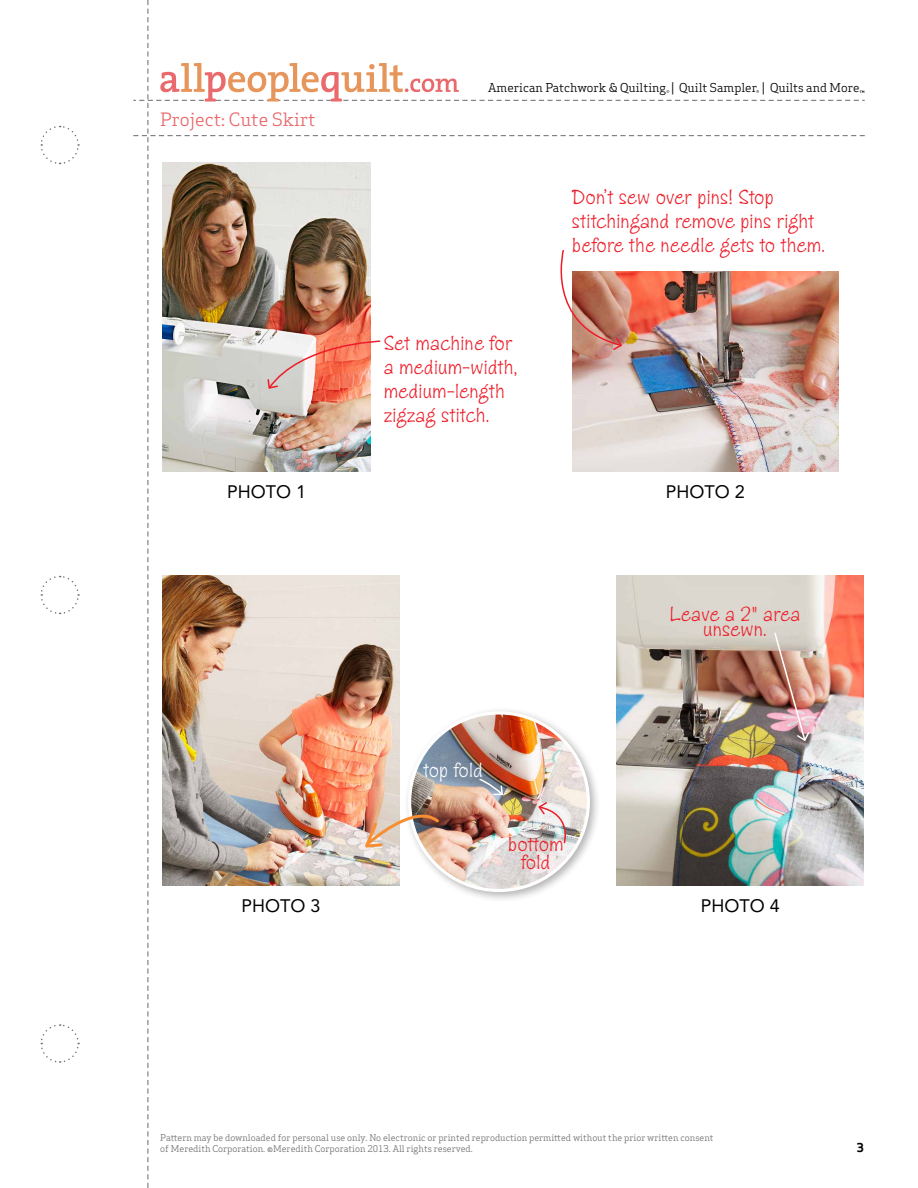
<style>
.page{position:relative;width:918px;height:1188px;background:#fff}
.page>*{position:absolute;margin:0;border:0;box-sizing:border-box;transform-origin:0 0}
.t1{font:21px/24px "Zipty Do Std";letter-spacing:.04em;color:#ed1c28;text-align:center}
.t2{font:21px "Zipty Do Std";letter-spacing:.035em;color:#fff}
.t3{font:18px "Avenir LT Std";color:#000}
.t4{font:18px "Apex Serif";color:#e9696c}
.t5{font:12px "Apex Serif";color:#000}
.t6{font:700 12px "Apex Sans";color:#000}
.t7{font:9px/10.8px "Apex Serif";color:#6d6e71}
</style>
<div class="page">
<svg style="left:40px;top:125px;width:40px;height:40px"></svg>
<svg style="left:40px;top:1024px;width:40px;height:39px"></svg>
<svg style="left:40px;top:575px;width:40px;height:40px"></svg>
<img style="left:133px;top:0;width:732px;height:1188px">
<h2 class="t4" style="left:160px;top:108px;width:157px">Project: Cute Skirt</h2>
<h2 class="t3" style="left:227px;top:482px;width:81px">PHOTO 1</h2>
<h3 class="t5" style="left:488px;top:80px;width:373px">American Patchwork &amp; Quilting | Quilt Sampler | Quilts and More</h3>
<h1 class="t1" style="left:384px;top:331px;width:134px;text-align:left">Set machine for a medium-width, medium-length zigzag stitch.</h1>
<h1 class="t1" style="left:572px;top:186px;width:254px;text-align:left">Don’t sew over pins! Stop stitchingand remove pins right before the needle gets to them.</h1>
<h2 class="t3" style="left:666px;top:482px;width:81px">PHOTO 2</h2>
<h1 class="t1" style="left:670px;top:607px;width:132px;line-height:15px">Leave a 2" area unsewn.</h1>
<h1 class="t2" style="left:424px;top:757px;width:60px">top fold</h1>
<h1 class="t1" style="left:508px;top:835px;width:57px;line-height:18px">bottom fold</h1>
<h2 class="t3" style="left:242px;top:896px;width:81px">PHOTO 3</h2>
<h2 class="t3" style="left:701px;top:896px;width:81px">PHOTO 4</h2>
<p class="t7" style="left:160px;top:1132px;width:555px">Pattern may be downloaded for personal use only. No electronic or printed reproduction permitted without the prior written consent of Meredith Corporation. ©Meredith Corporation 2013. All rights reserved.</p>
<h3 class="t6" style="left:857px;top:1140px;width:9px">3</h3>
</div>
